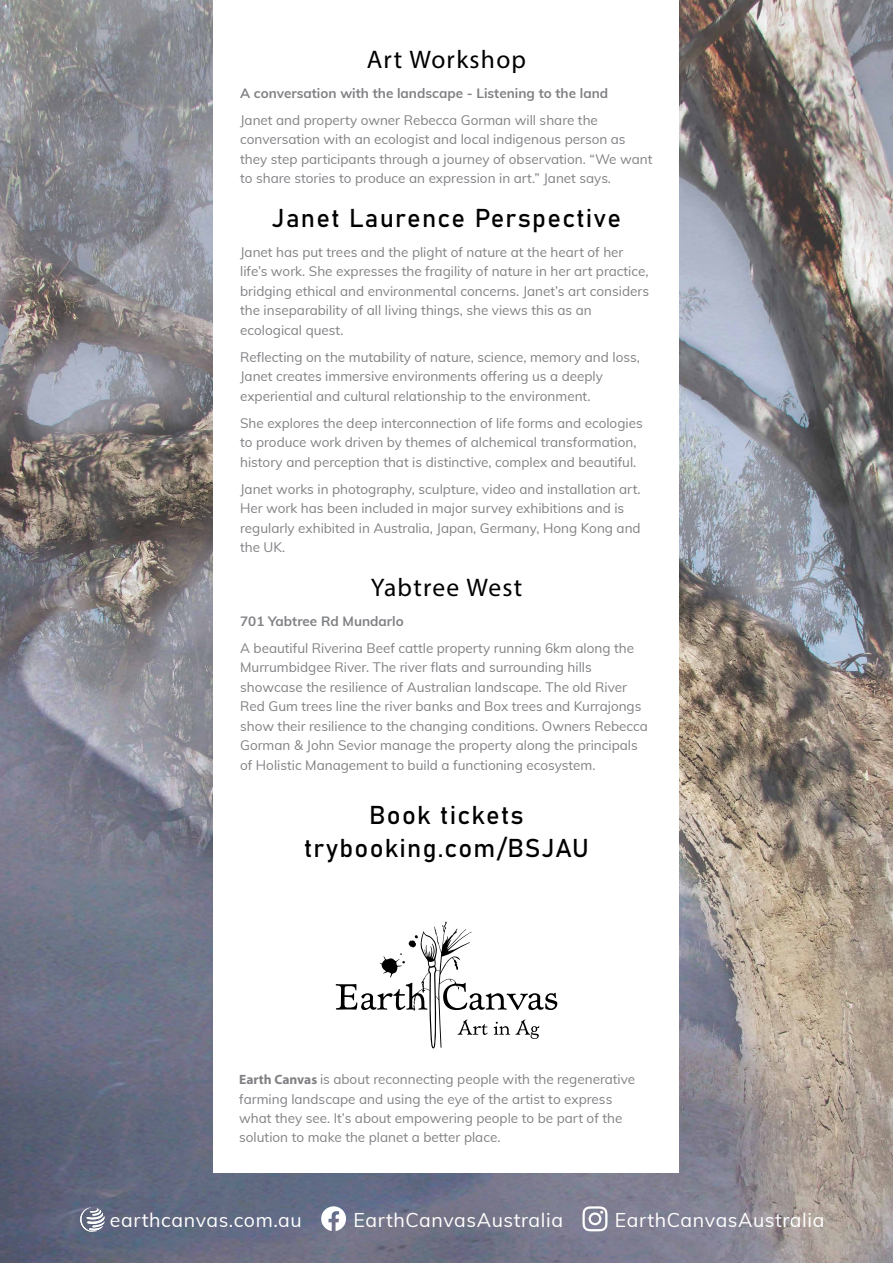
<style>
.page{position:relative;width:893px;height:1263px;background:#fff}
.page>*{position:absolute;margin:0;border:0;box-sizing:border-box;transform-origin:0 0}
.t1{font:25.5px/33px "Bahnschrift";letter-spacing:.05em;color:#000;text-align:center}
.t2{font:25.5px "Myriad Pro";letter-spacing:.05em;color:#000}
.t3{font:19.5px "Muli";letter-spacing:.03em;color:#fff}
.t4{font:13.5px/19.5px "Muli";color:#808184}
.t5{font:700 13.5px "Muli";color:#808184}
.s1{font-family:"Myriad Pro";font-weight:700}
</style>
<div class="page">
<img style="left:0;top:0;width:893px;height:1263px">
<div style="left:214px;top:0;width:465px;height:1172px;background:#fff"></div>
<svg style="left:336px;top:921px;width:221px;height:127px"></svg>
<svg style="left:582px;top:1206px;width:25px;height:25px"></svg>
<svg style="left:321px;top:1206px;width:25px;height:25px"></svg>
<svg style="left:79px;top:1207px;width:26px;height:25px"></svg>
<h1 class="t2" style="left:367px;top:50px;width:161px">Art Workshop</h1>
<p class="t5" style="left:240px;top:88px;width:370px">A conversation with the landscape - Listening to the land</p>
<p class="t4" style="left:240px;top:111px;width:414px">Janet and property owner Rebecca Gorman will share the conversation with an ecologist and local indigenous person as they step participants through a journey of observation. “We want to share stories to produce an expression in art.” Janet says.</p>
<h1 class="t1" style="left:272px;top:203px;width:351px">Janet Laurence Perspective</h1>
<p class="t4" style="left:240px;top:243px;width:410px">Janet has put trees and the plight of nature at the heart of her life’s work. She expresses the fragility of nature in her art practice, bridging ethical and environmental concerns. Janet’s art considers the inseparability of all living things, she views this as an ecological quest.</p>
<p class="t4" style="left:240px;top:346px;width:401px">Reflecting on the mutability of nature, science, memory and loss,<br>Janet creates immersive environments offering us a deeply experiential and cultural relationship to the environment.</p>
<p class="t4" style="left:240px;top:414px;width:404px">She explores the deep interconnection of life forms and ecologies to produce work driven by themes of alchemical transformation, history and perception that is distinctive, complex and beautiful.</p>
<p class="t4" style="left:240px;top:480px;width:402px">Janet works in photography, sculpture, video and installation art.<br>Her work has been included in major survey exhibitions and is regularly exhibited in Australia, Japan, Germany, Hong Kong and the UK.</p>
<h1 class="t2" style="left:371px;top:578px;width:153px">Yabtree West</h1>
<p class="t5" style="left:240px;top:616px;width:165px">701 Yabtree Rd Mundarlo</p>
<p class="t4" style="left:240px;top:639px;width:409px">A beautiful Riverina Beef cattle property running 6km along the Murrumbidgee River. The river flats and surrounding hills showcase the resilience of Australian landscape. The old River Red Gum trees line the river banks and Box trees and Kurrajongs show their resilience to the changing conditions. Owners Rebecca Gorman &amp; John Sevior manage the property along the principals of Holistic Management to build a functioning ecosystem.</p>
<h1 class="t1" style="left:304px;top:800px;width:286px">Book tickets trybooking.com/BSJAU</h1>
<p class="t4" style="left:239px;top:1071px;width:398px"><span class="s1">Earth Canvas</span> is about reconnecting people with the regenerative farming landscape and using the eye of the artist to express what they see. It’s about empowering people to be part of the solution to make the planet a better place.</p>
<h2 class="t3" style="left:110px;top:1212px;width:193px">earthcanvas.com.au</h2>
<h2 class="t3" style="left:353px;top:1212px;width:211px">EarthCanvasAustralia</h2>
<h2 class="t3" style="left:615px;top:1212px;width:211px">EarthCanvasAustralia</h2>
</div>
